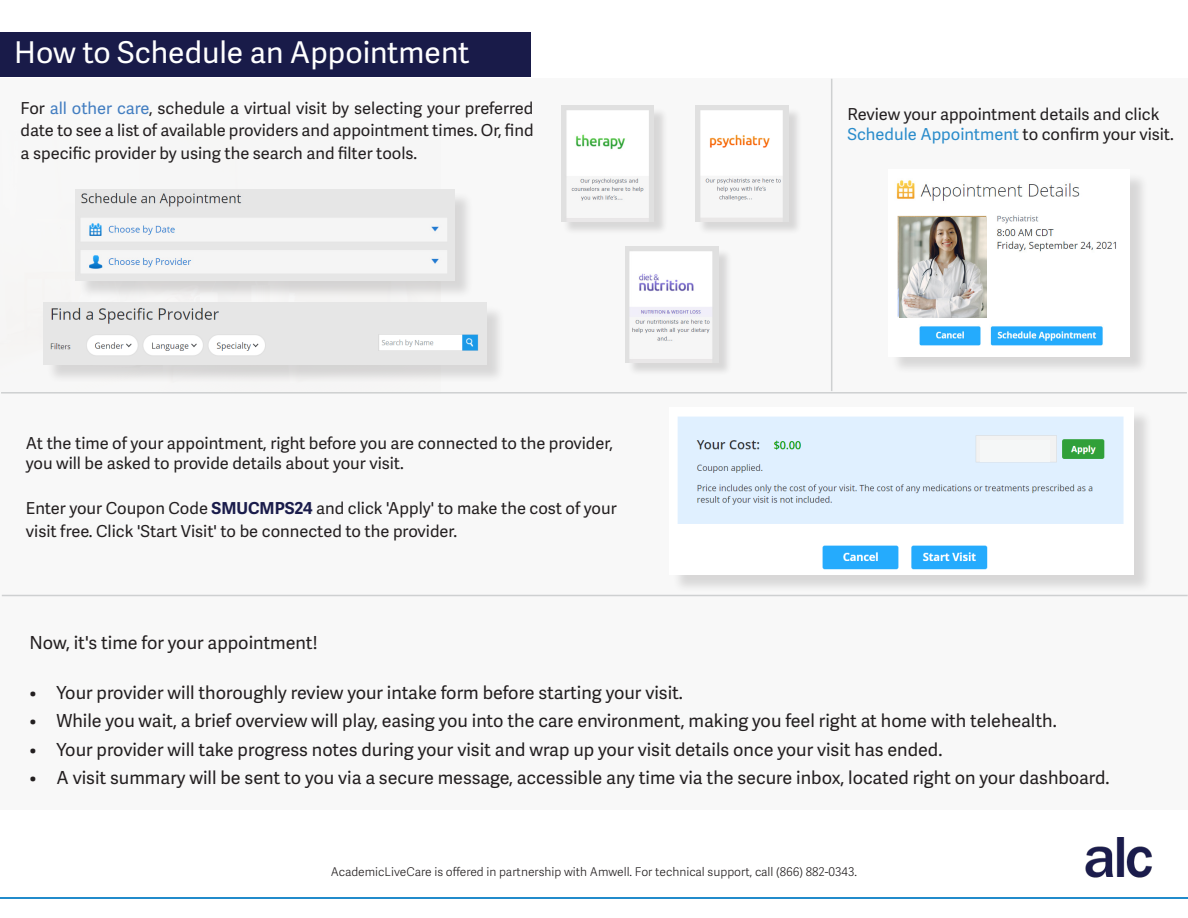
<style>
.page{position:relative;width:1188px;height:918px;background:#fff}
.page>*{position:absolute;margin:0;border:0;box-sizing:border-box;transform-origin:0 0}
.t1{font:30px "Adelle Sans";color:#fff}
.t2{font:18px "Adelle Sans";color:#231f20}
.t3{font:16.5px/22.5px "Adelle Sans";color:#231f20}
.t4{font:300 12px "Adelle Sans";color:#231f20}
.s1{color:#437ec1}
.s2{color:#2a8ccb}
.s3{font-weight:700;color:#1a1c4b}
</style>
<div class="page">
<div style="left:1px;top:32px;width:530px;height:45px;background:#191b49"></div>
<div style="left:0;top:78px;width:1188px;height:731px;background:#f8f8f8"></div>
<div style="left:78px;top:192px;width:395px;height:107px;background:#231f20;opacity:.15"></div>
<img style="left:76px;top:189px;width:379px;height:91px">
<hr style="left:1px;top:392px;width:1186px;height:2px;background:#ced0d1">
<div style="left:46px;top:305px;width:459px;height:79px;background:#231f20;opacity:.15"></div>
<img style="left:44px;top:303px;width:443px;height:62px">
<hr style="left:831px;top:79px;width:1px;height:312px;background:#ced0d1">
<div style="left:672px;top:409px;width:480px;height:184px;background:#231f20;opacity:.15"></div>
<img style="left:672px;top:409px;width:462px;height:165px">
<div style="left:981px;top:440px;width:69px;height:22px;background:#f5f7f7"></div>
<hr style="left:2px;top:595px;width:1186px;height:1px;background:#ced0d1">
<div style="left:563px;top:108px;width:105px;height:128px;background:#231f20;opacity:.15"></div>
<img style="left:561px;top:106px;width:93px;height:116px">
<div style="left:698px;top:108px;width:104px;height:128px;background:#231f20;opacity:.15"></div>
<img style="left:696px;top:106px;width:92px;height:116px">
<div style="left:628px;top:248px;width:104px;height:128px;background:#231f20;opacity:.15"></div>
<img style="left:626px;top:246px;width:92px;height:116px">
<div style="left:891px;top:172px;width:257px;height:203px;background:#231f20;opacity:.15"></div>
<img style="left:891px;top:172px;width:239px;height:184px">
<img style="left:900px;top:217px;width:86px;height:100px">
<hr style="left:0;top:897px;width:1188px;height:2px;background:#218bcb">
<img style="left:1085px;top:837px;width:67px;height:40px">
<p class="t1" style="left:14px;top:31px;width:457px">How to Schedule an Appointment</p>
<p class="t3" style="left:21px;top:96px;width:514px;text-align:justify">For <span class="s1">all other care</span>, schedule a virtual visit by selecting your preferred date to see a list of available providers and appointment times. Or, find a specific provider by using the search and filter tools.</p>
<p class="t3" style="left:848px;top:103px;width:328px;line-height:19.8px">Review your appointment details and click<br><span class="s2">Schedule Appointment</span> to confirm your visit.</p>
<p class="t3" style="left:26px;top:433px;width:589px;line-height:19.8px">At the time of your appointment, right before you are connected to the provider, you will be asked to provide details about your visit.</p>
<p class="t3" style="left:26px;top:496px;width:592px">Enter your Coupon Code <span class="s3">SMUCMPS24</span> and click 'Apply' to make the cost of your visit free. Click 'Start Visit' to be connected to the provider.</p>
<p class="t2" style="left:29px;top:629px;width:290px">Now, it's time for your appointment!</p>
<p class="t2" style="left:29px;top:679px;width:655px">• Your provider will thoroughly review your intake form before starting your visit.</p>
<p class="t2" style="left:29px;top:708px;width:1029px">• While you wait, a brief overview will play, easing you into the care environment, making you feel right at home with telehealth.</p>
<p class="t2" style="left:29px;top:736px;width:914px">• Your provider will take progress notes during your visit and wrap up your visit details once your visit has ended.</p>
<p class="t2" style="left:29px;top:765px;width:1082px">• A visit summary will be sent to you via a secure message, accessible any time via the secure inbox, located right on your dashboard.</p>
<p class="t4" style="left:331px;top:864px;width:528px">AcademicLiveCare is offered in partnership with Amwell. For technical support, call (866) 882-0343.</p>
</div>
